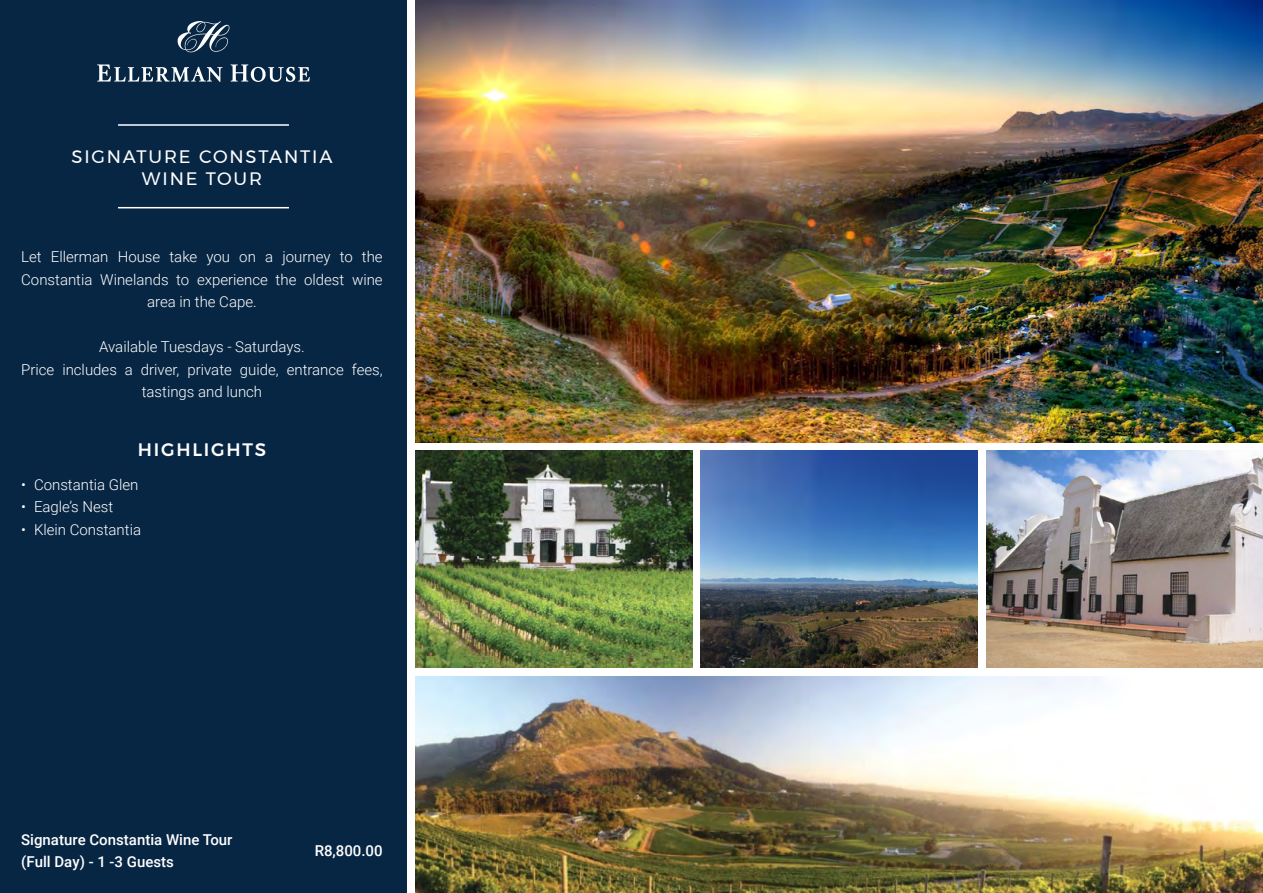
<style>
.page{position:relative;width:1263px;height:893px;background:#fff}
.page>*{position:absolute;margin:0;border:0;box-sizing:border-box;transform-origin:0 0}
.t1{font:18px/21.6px "Montserrat";letter-spacing:.1em;color:#fff;text-align:center}
.t2{font:500 18px "Montserrat";letter-spacing:.1em;color:#fff}
.t3{font:300 15px/22.5px "Roboto";color:#fff;text-align:center}
.t4{font:500 15px/22.5px "Roboto";color:#fff}
</style>
<div class="page">
<img style="left:701px;top:451px;width:276px;height:217px">
<img style="left:415px;top:451px;width:277px;height:217px">
<img style="left:986px;top:451px;width:277px;height:217px">
<img style="left:415px;top:676px;width:848px;height:217px">
<img style="left:415px;top:0;width:848px;height:442px">
<div style="left:0;top:0;width:407px;height:893px;background:#072643"></div>
<svg style="left:178px;top:21px;width:51px;height:31px"></svg>
<svg style="left:231px;top:64px;width:79px;height:18px"></svg>
<svg style="left:97px;top:64px;width:126px;height:18px"></svg>
<hr style="left:118px;top:124px;width:171px;height:2px;background:#fff">
<hr style="left:118px;top:207px;width:171px;height:1px;background:#fff">
<p class="t1" style="left:71px;top:146px;width:262px">SIGNATURE CONSTANTIA<br>WINE TOUR</p>
<p class="t3" style="left:21px;top:245px;width:363px">Let Ellerman House take you on a journey to the<br>Constantia Winelands to experience the oldest wine area in the Cape.</p>
<p class="t3" style="left:21px;top:335px;width:363px">Available Tuesdays - Saturdays.<br>Price includes a driver, private guide, entrance fees, tastings and lunch</p>
<p class="t2" style="left:138px;top:435px;width:130px">HIGHLIGHTS</p>
<p class="t3" style="left:21px;top:473px;width:119px">• Constantia Glen</p>
<p class="t3" style="left:21px;top:495px;width:94px">• Eagle’s Nest</p>
<p class="t3" style="left:21px;top:518px;width:121px">• Klein Constantia</p>
<p class="t4" style="left:21px;top:828px;width:213px">Signature Constantia Wine Tour (Full Day) - 1 -3 Guests</p>
<p class="t4" style="left:315px;top:839px;width:69px">R8,800.00</p>
</div>
